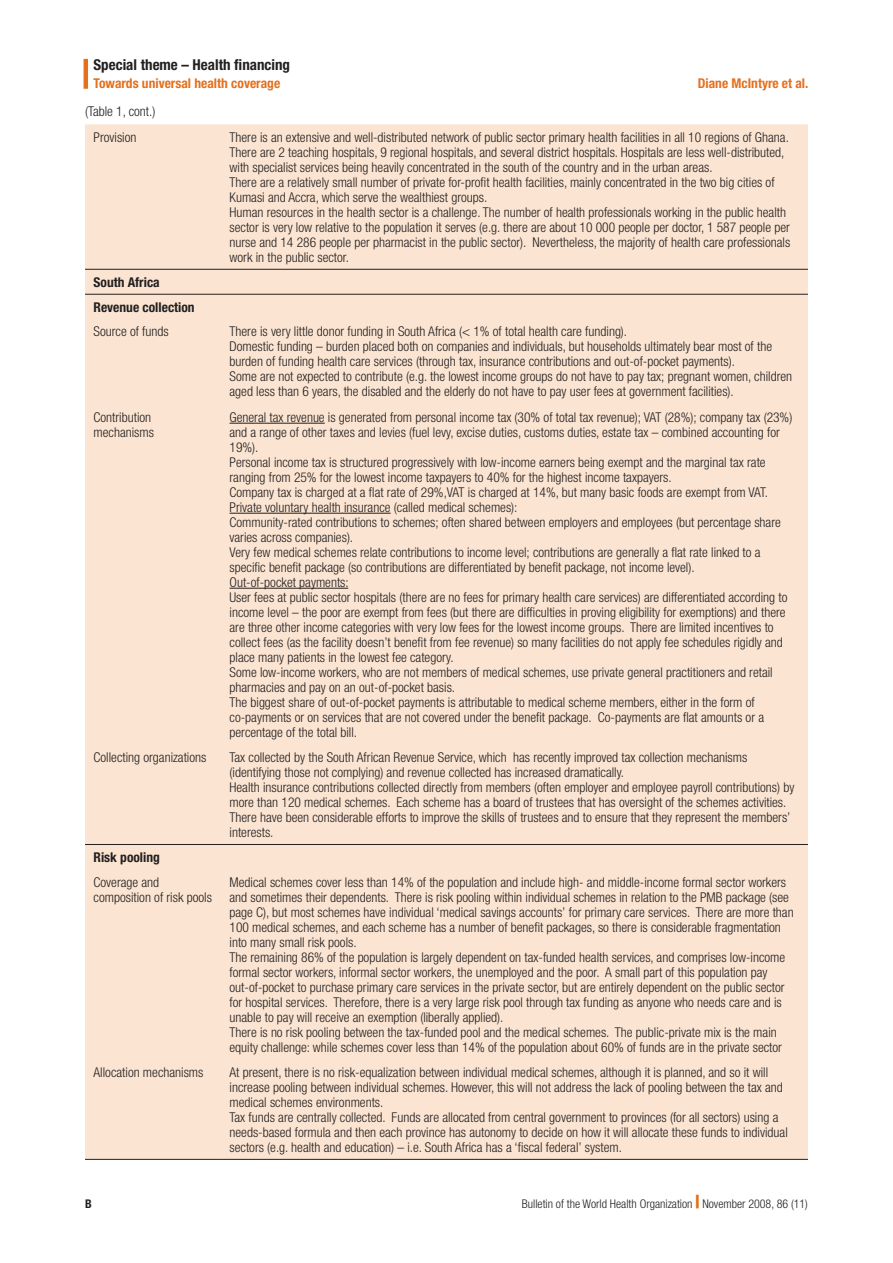
<style>
.page{position:relative;width:893px;height:1263px;background:#fff}
.page>*{position:absolute;margin:0;border:0;box-sizing:border-box;transform-origin:0 0}
.t1{font:700 condensed 15px "Helvetica Neue LT Std";color:#231f20}
.Table_text{font:300 condensed 13.5px/15px "Helvetica Neue LT Std";color:#231f20}
.t2{font:700 condensed 13.5px "Helvetica Neue LT Std";color:#e4701e}
.Table_text-2{font:700 condensed 13.5px "Helvetica Neue LT Std";color:#231f20}
.Table_column_head{font:700 condensed 13.5px "Helvetica Neue LT Std";color:#231f20}
.t3{font:300 condensed 12px "Helvetica Neue LT Std";color:#231f20}
.t4{font:700 condensed 12px "Helvetica Neue LT Std";color:#231f20}
.s1{font-weight:800;font-stretch:expanded;font-size:18px;color:#e4701e}
</style>
<div class="page">
<hr style="left:84px;top:59px;width:4px;height:30px;background:#e4701e">
<div style="left:85px;top:124px;width:723px;height:1035px;background:#fbe5d2"></div>
<hr style="left:85px;top:269px;width:136px;height:1px;background:#231f20">
<hr style="left:221px;top:269px;width:587px;height:1px;background:#231f20">
<hr style="left:85px;top:294px;width:136px;height:1px;background:#231f20">
<hr style="left:221px;top:294px;width:587px;height:1px;background:#231f20">
<hr style="left:85px;top:844px;width:136px;height:1px;background:#231f20">
<hr style="left:221px;top:844px;width:587px;height:1px;background:#231f20">
<hr style="left:85px;top:1159px;width:136px;height:1px;background:#231f20">
<hr style="left:221px;top:1159px;width:587px;height:1px;background:#231f20">
<hr style="left:230px;top:423px;width:95px;height:1px;background:#231f20">
<hr style="left:230px;top:513px;width:161px;height:1px;background:#231f20">
<hr style="left:230px;top:588px;width:118px;height:1px;background:#231f20">
<p class="t1" style="left:94px;top:55px;width:198px">Special theme – Health financing</p>
<p class="t2" style="left:94px;top:75px;width:188px">Towards universal health coverage</p>
<p class="t2" style="left:698px;top:75px;width:112px">Diane McIntyre et al.</p>
<p class="Table_text" style="left:85px;top:104px;width:72px">(Table 1, cont.)</p>
<p class="Table_text" style="left:94px;top:129px;width:44px">Provision</p>
<p class="Table_text" style="left:230px;top:129px;width:561px">There is an extensive and well-distributed network of public sector primary health facilities in all 10 regions of Ghana.<br>There are 2 teaching hospitals, 9 regional hospitals, and several district hospitals. Hospitals are less well-distributed, with specialist services being heavily concentrated in the south of the country and in the urban areas.</p>
<p class="Table_text" style="left:230px;top:174px;width:547px">There are a relatively small number of private for-profit health facilities, mainly concentrated in the two big cities of<br>Kumasi and Accra, which serve the wealthiest groups.</p>
<p class="Table_text" style="left:230px;top:204px;width:562px">Human resources in the health sector is a challenge. The number of health professionals working in the public health sector is very low relative to the population it serves (e.g. there are about 10 000 people per doctor, 1 587 people per nurse and 14 286 people per pharmacist in the public sector). Nevertheless, the majority of health care professionals work in the public sector.</p>
<p class="Table_column_head" style="left:94px;top:274px;width:68px">South Africa</p>
<p class="Table_text-2" style="left:94px;top:299px;width:103px">Revenue collection</p>
<p class="Table_text" style="left:94px;top:324px;width:77px">Source of funds</p>
<p class="Table_text" style="left:230px;top:324px;width:399px">There is very little donor funding in South Africa (&lt; 1% of total health care funding).</p>
<p class="Table_text" style="left:230px;top:339px;width:544px">Domestic funding – burden placed both on companies and individuals, but households ultimately bear most of the burden of funding health care services (through tax, insurance contributions and out-of-pocket payments).</p>
<p class="Table_text" style="left:230px;top:369px;width:564px">Some are not expected to contribute (e.g. the lowest income groups do not have to pay tax; pregnant women, children aged less than 6 years, the disabled and the elderly do not have to pay user fees at government facilities).</p>
<p class="Table_text" style="left:94px;top:409px;width:62px">Contribution mechanisms</p>
<p class="Table_text" style="left:230px;top:409px;width:564px">General tax revenue is generated from personal income tax (30% of total tax revenue); VAT (28%); company tax (23%) and a range of other taxes and levies (fuel levy, excise duties, customs duties, estate tax – combined accounting for<br>19%).</p>
<p class="Table_text" style="left:230px;top:454px;width:538px">Personal income tax is structured progressively with low-income earners being exempt and the marginal tax rate ranging from 25% for the lowest income taxpayers to 40% for the highest income taxpayers.</p>
<p class="Table_text" style="left:230px;top:484px;width:540px">Company tax is charged at a flat rate of 29%,VAT is charged at 14%, but many basic foods are exempt from VAT.</p>
<p class="Table_text" style="left:230px;top:499px;width:289px">Private voluntary health insurance (called medical schemes):</p>
<p class="Table_text" style="left:230px;top:514px;width:553px">Community-rated contributions to schemes; often shared between employers and employees (but percentage share varies across companies).</p>
<p class="Table_text" style="left:230px;top:544px;width:533px">Very few medical schemes relate contributions to income level; contributions are generally a flat rate linked to a specific benefit package (so contributions are differentiated by benefit package, not income level).</p>
<p class="Table_text" style="left:230px;top:574px;width:121px">Out-of-pocket payments:</p>
<p class="Table_text" style="left:230px;top:589px;width:559px">User fees at public sector hospitals (there are no fees for primary health care services) are differentiated according to income level – the poor are exempt from fees (but there are difficulties in proving eligibility for exemptions) and there are three other income categories with very low fees for the lowest income groups. There are limited incentives to collect fees (as the facility doesn’t benefit from fee revenue) so many facilities do not apply fee schedules rigidly and place many patients in the lowest fee category.</p>
<p class="Table_text" style="left:230px;top:664px;width:545px">Some low-income workers, who are not members of medical schemes, use private general practitioners and retail pharmacies and pay on an out-of-pocket basis.</p>
<p class="Table_text" style="left:230px;top:694px;width:536px">The biggest share of out-of-pocket payments is attributable to medical scheme members, either in the form of co-payments or on services that are not covered under the benefit package. Co-payments are flat amounts or a percentage of the total bill.</p>
<p class="Table_text" style="left:94px;top:749px;width:114px">Collecting organizations</p>
<p class="Table_text" style="left:230px;top:749px;width:519px">Tax collected by the South African Revenue Service, which has recently improved tax collection mechanisms (identifying those not complying) and revenue collected has increased dramatically.</p>
<p class="Table_text" style="left:230px;top:779px;width:566px">Health insurance contributions collected directly from members (often employer and employee payroll contributions) by more than 120 medical schemes. Each scheme has a board of trustees that has oversight of the schemes activities.<br>There have been considerable efforts to improve the skills of trustees and to ensure that they represent the members’ interests.</p>
<p class="Table_text-2" style="left:94px;top:849px;width:68px">Risk pooling</p>
<p class="Table_text" style="left:94px;top:874px;width:120px">Coverage and composition of risk pools</p>
<p class="Table_text" style="left:230px;top:874px;width:566px">Medical schemes cover less than 14% of the population and include high- and middle-income formal sector workers and sometimes their dependents. There is risk pooling within individual schemes in relation to the PMB package (see page C), but most schemes have individual ‘medical savings accounts’ for primary care services. There are more than 100 medical schemes, and each scheme has a number of benefit packages, so there is considerable fragmentation into many small risk pools.</p>
<p class="Table_text" style="left:230px;top:949px;width:557px">The remaining 86% of the population is largely dependent on tax-funded health services, and comprises low-income formal sector workers, informal sector workers, the unemployed and the poor. A small part of this population pay out-of-pocket to purchase primary care services in the private sector, but are entirely dependent on the public sector for hospital services. Therefore, there is a very large risk pool through tax funding as anyone who needs care and is unable to pay will receive an exemption (liberally applied).</p>
<p class="Table_text" style="left:230px;top:1024px;width:554px">There is no risk pooling between the tax-funded pool and the medical schemes. The public-private mix is the main equity challenge: while schemes cover less than 14% of the population about 60% of funds are in the private sector</p>
<p class="Table_text" style="left:94px;top:1064px;width:111px">Allocation mechanisms</p>
<p class="Table_text" style="left:230px;top:1064px;width:555px">At present, there is no risk-equalization between individual medical schemes, although it is planned, and so it will increase pooling between individual schemes. However, this will not address the lack of pooling between the tax and medical schemes environments.</p>
<p class="Table_text" style="left:230px;top:1109px;width:560px">Tax funds are centrally collected. Funds are allocated from central government to provinces (for all sectors) using a needs-based formula and then each province has autonomy to decide on how it will allocate these funds to individual sectors (e.g. health and education) – i.e. South Africa has a ‘fiscal federal’ system.</p>
<p class="t4" style="left:85px;top:1196px;width:8px">B</p>
<p class="t3" style="left:522px;top:1197px;width:288px">Bulletin of the World Health Organization <span class="s1">|</span> November 2008, 86 (11)</p>
</div>
